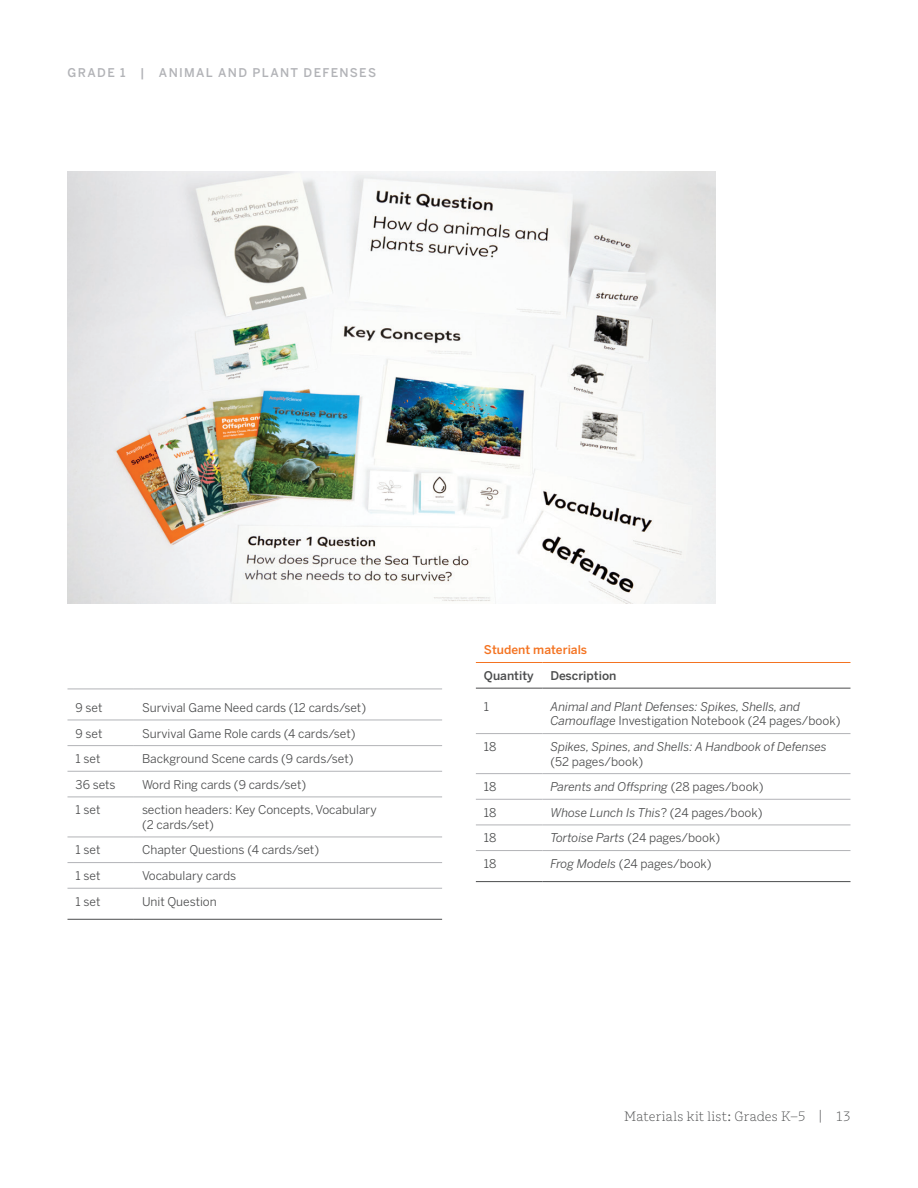
<style>
.page{position:relative;width:918px;height:1188px;background:#fff}
.page>*{position:absolute;margin:0;border:0;box-sizing:border-box;transform-origin:0 0}
.t1{font:300 13.5px "Amplify";letter-spacing:.015em;color:#4b4c4d}
.t2{font:12px/14.4px "Benton Sans";color:#4b4c4d}
.t3{font:italic 12px/14.4px "Benton Sans";color:#4b4c4d}
.t4{font:500 12px "Benton Sans";letter-spacing:.11em;color:#b2b3b7}
.t5{font:500 12px "Benton Sans";color:#4b4c4d}
.t6{font:500 12px "Benton Sans";color:#f47321}
.s1{font-style:normal}
.s2{font-style:italic}
</style>
<div class="page">
<img style="left:68px;top:171px;width:648px;height:432px">
<hr style="left:476px;top:881px;width:66px;height:1px;background:#4b4c4d">
<hr style="left:542px;top:881px;width:308px;height:1px;background:#4b4c4d">
<hr style="left:476px;top:688px;width:66px;height:1px;background:#4b4c4d">
<hr style="left:542px;top:688px;width:308px;height:1px;background:#4b4c4d">
<hr style="left:476px;top:662px;width:66px;height:1px;background:#f47321">
<hr style="left:542px;top:662px;width:308px;height:1px;background:#f47321">
<hr style="left:476px;top:733px;width:66px;height:1px;background:#b2b3b7">
<hr style="left:542px;top:733px;width:308px;height:1px;background:#b2b3b7">
<hr style="left:476px;top:773px;width:66px;height:1px;background:#b2b3b7">
<hr style="left:542px;top:773px;width:308px;height:1px;background:#b2b3b7">
<hr style="left:476px;top:799px;width:66px;height:1px;background:#b2b3b7">
<hr style="left:542px;top:799px;width:308px;height:1px;background:#b2b3b7">
<hr style="left:476px;top:825px;width:66px;height:1px;background:#b2b3b7">
<hr style="left:542px;top:825px;width:308px;height:1px;background:#b2b3b7">
<hr style="left:476px;top:850px;width:66px;height:1px;background:#b2b3b7">
<hr style="left:542px;top:850px;width:308px;height:1px;background:#b2b3b7">
<hr style="left:68px;top:919px;width:66px;height:1px;background:#4b4c4d">
<hr style="left:134px;top:919px;width:308px;height:1px;background:#4b4c4d">
<hr style="left:68px;top:689px;width:66px;height:1px;background:#b2b3b7">
<hr style="left:134px;top:689px;width:308px;height:1px;background:#b2b3b7">
<hr style="left:68px;top:720px;width:66px;height:1px;background:#b2b3b7">
<hr style="left:134px;top:720px;width:308px;height:1px;background:#b2b3b7">
<hr style="left:68px;top:745px;width:66px;height:1px;background:#b2b3b7">
<hr style="left:134px;top:745px;width:308px;height:1px;background:#b2b3b7">
<hr style="left:68px;top:771px;width:66px;height:1px;background:#b2b3b7">
<hr style="left:134px;top:771px;width:308px;height:1px;background:#b2b3b7">
<hr style="left:68px;top:797px;width:66px;height:1px;background:#b2b3b7">
<hr style="left:134px;top:797px;width:308px;height:1px;background:#b2b3b7">
<hr style="left:68px;top:837px;width:66px;height:1px;background:#b2b3b7">
<hr style="left:134px;top:837px;width:308px;height:1px;background:#b2b3b7">
<hr style="left:68px;top:862px;width:66px;height:1px;background:#b2b3b7">
<hr style="left:134px;top:862px;width:308px;height:1px;background:#b2b3b7">
<hr style="left:68px;top:888px;width:66px;height:1px;background:#b2b3b7">
<hr style="left:134px;top:888px;width:308px;height:1px;background:#b2b3b7">
<p class="t4" style="left:68px;top:65px;width:310px">GRADE 1 | ANIMAL AND PLANT DEFENSES</p>
<p class="t2" style="left:76px;top:700px;width:28px">9 set</p>
<p class="t2" style="left:142px;top:700px;width:226px">Survival Game Need cards (12 cards/set)</p>
<p class="t2" style="left:76px;top:726px;width:28px">9 set</p>
<p class="t2" style="left:142px;top:726px;width:215px">Survival Game Role cards (4 cards/set)</p>
<p class="t2" style="left:76px;top:752px;width:26px">1 set</p>
<p class="t2" style="left:142px;top:752px;width:213px">Background Scene cards (9 cards/set)</p>
<p class="t2" style="left:76px;top:777px;width:41px">36 sets</p>
<p class="t2" style="left:142px;top:777px;width:166px">Word Ring cards (9 cards/set)</p>
<p class="t2" style="left:76px;top:803px;width:26px">1 set</p>
<p class="t2" style="left:142px;top:803px;width:236px">section headers: Key Concepts, Vocabulary (2 cards/set)</p>
<p class="t2" style="left:76px;top:843px;width:26px">1 set</p>
<p class="t2" style="left:142px;top:843px;width:179px">Chapter Questions (4 cards/set)</p>
<p class="t2" style="left:76px;top:869px;width:26px">1 set</p>
<p class="t2" style="left:142px;top:869px;width:96px">Vocabulary cards</p>
<p class="t2" style="left:76px;top:894px;width:26px">1 set</p>
<p class="t2" style="left:142px;top:894px;width:76px">Unit Question</p>
<p class="t6" style="left:484px;top:643px;width:105px">Student materials</p>
<p class="t5" style="left:484px;top:668px;width:51px">Quantity</p>
<p class="t5" style="left:550px;top:668px;width:68px">Description</p>
<p class="t2" style="left:484px;top:700px;width:7px">1</p>
<p class="t3" style="left:550px;top:700px;width:292px">Animal and Plant Defenses: Spikes, Shells, and<br>Camouflage <span class="s1">Investigation Notebook (24 pages/book)</span></p>
<p class="t2" style="left:484px;top:740px;width:14px">18</p>
<p class="t3" style="left:550px;top:740px;width:278px">Spikes, Spines, and Shells: A Handbook of Defenses</p>
<p class="t2" style="left:550px;top:754px;width:94px">(52 pages/book)</p>
<p class="t2" style="left:484px;top:780px;width:14px">18</p>
<p class="t3" style="left:550px;top:780px;width:215px">Parents and Offspring <span class="s1">(28 pages/book)</span></p>
<p class="t2" style="left:484px;top:805px;width:14px">18</p>
<p class="t3" style="left:550px;top:805px;width:214px">Whose Lunch Is This<span class="s1">? (24 pages/book)</span></p>
<p class="t2" style="left:484px;top:831px;width:14px">18</p>
<p class="t2" style="left:550px;top:831px;width:171px"><span class="s2">Tortoise Parts</span> (24 pages/book)</p>
<p class="t2" style="left:484px;top:857px;width:14px">18</p>
<p class="t2" style="left:550px;top:857px;width:163px"><span class="s2">Frog Models</span> (24 pages/book)</p>
<p class="t1" style="left:624px;top:1108px;width:228px">Materials kit list: Grades K–5 | 13</p>
</div>
